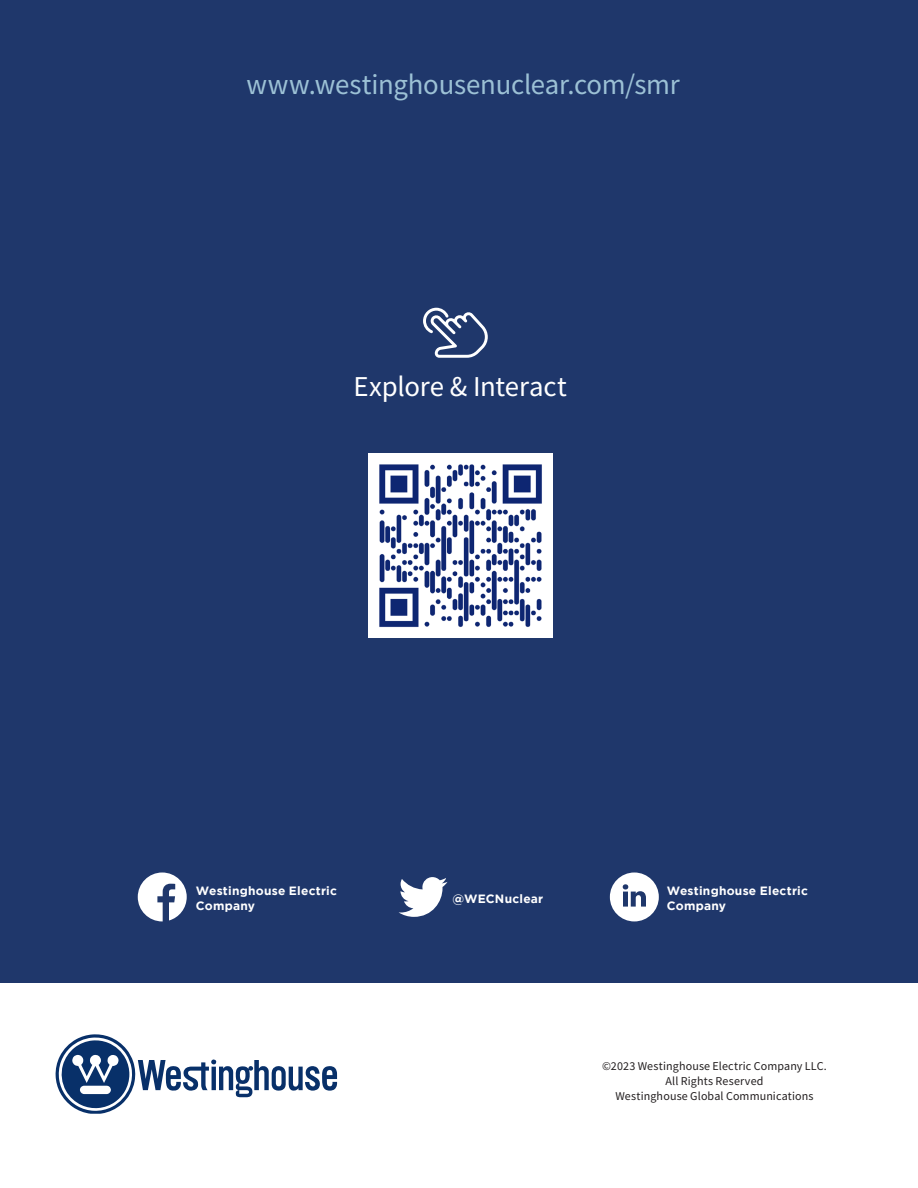
<style>
.page{position:relative;width:918px;height:1188px;background:#fff}
.page>*{position:absolute;margin:0;border:0;box-sizing:border-box;transform-origin:0 0}
._7_Slogan_White_Bold{font:28.8px "Source Sans Pro";letter-spacing:-.01em;color:#9cc1d5}
._7_Slogan_White_Bold-2{font:28.8px "Source Sans Pro";letter-spacing:-.01em;color:#fff}
._8_Content_Black_Add{font:12px/15px "Source Sans Pro";letter-spacing:.01em;color:#231f20;text-align:center}
._6_Content_DBlue{font:700 12px/15px "Gotham";letter-spacing:.02em;color:#fff}
</style>
<div class="page">
<div style="left:0;top:0;width:918px;height:983px;background:#1f376b"></div>
<svg style="left:55px;top:1034px;width:282px;height:80px"></svg>
<svg style="left:138px;top:873px;width:49px;height:48px"></svg>
<svg style="left:610px;top:873px;width:49px;height:48px"></svg>
<svg style="left:399px;top:877px;width:49px;height:40px"></svg>
<svg style="left:423px;top:308px;width:65px;height:50px"></svg>
<img style="left:368px;top:453px;width:184px;height:185px">
<p class="_7_Slogan_White_Bold" style="left:247px;top:66px;width:435px">www.westinghousenuclear.com/smr</p>
<p class="_7_Slogan_White_Bold-2" style="left:354px;top:368px;width:215px">Explore &amp; Interact</p>
<p class="_6_Content_DBlue" style="left:196px;top:883px;width:143px">Westinghouse Electric<br>Company</p>
<p class="_6_Content_DBlue" style="left:667px;top:883px;width:143px">Westinghouse Electric<br>Company</p>
<p class="_6_Content_DBlue" style="left:452px;top:891px;width:92px">@WECNuclear</p>
<p class="_8_Content_Black_Add" style="left:602px;top:1058px;width:226px">©2023 Westinghouse Electric Company LLC.<br>All Rights Reserved</p>
<p class="_8_Content_Black_Add" style="left:616px;top:1088px;width:200px">Westinghouse Global Communications</p>
</div>
